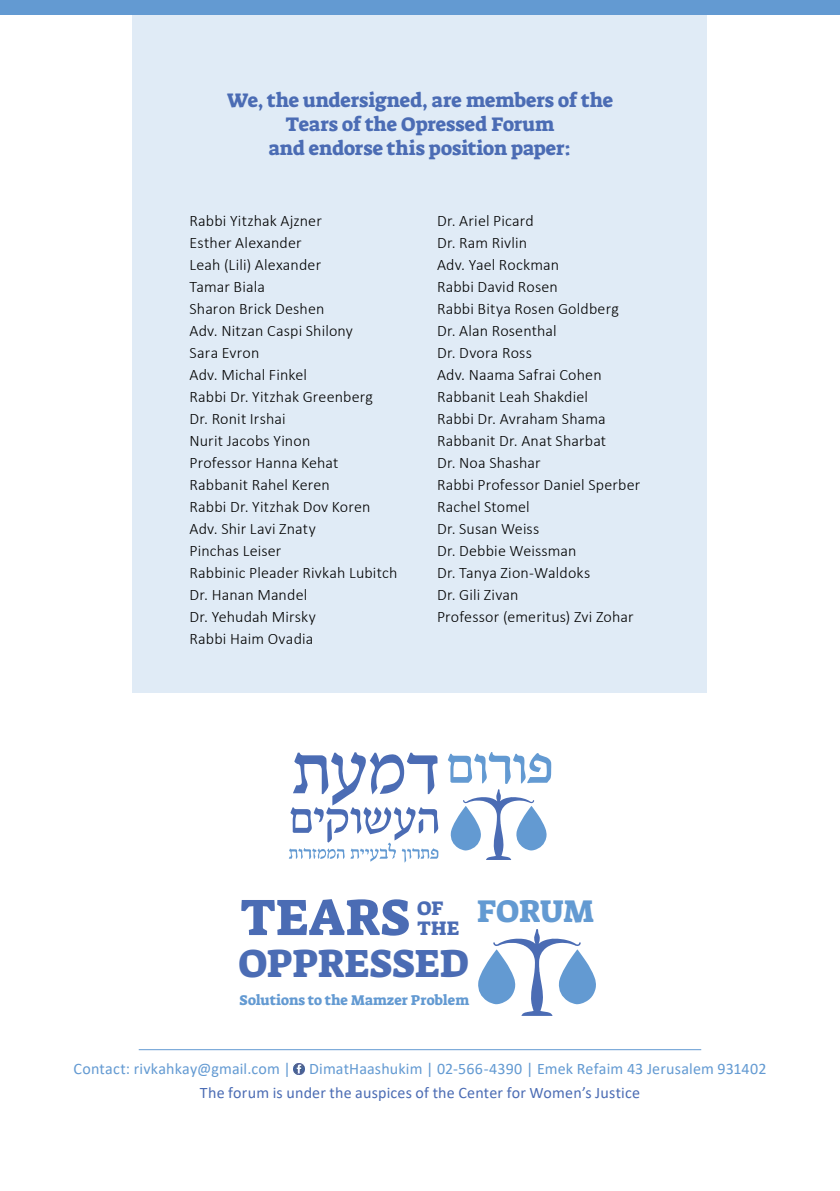
<style>
.page{position:relative;width:840px;height:1191px;background:#fff}
.page>*{position:absolute;margin:0;border:0;box-sizing:border-box;transform-origin:0 0}
.t1{font:52px "Suez One";letter-spacing:-.005em;color:#4b6cb4}
.t2{font:40px "Suez One";letter-spacing:-.005em;color:#4b6cb4}
.t3{font:32px "Suez One";letter-spacing:-.015em;color:#639ad2}
.t4{font:20px/24px "Suez One";letter-spacing:-.005em;color:#4b6cb4;text-align:center}
.t5{font:300 16px/22px "Calibri";letter-spacing:.01em;color:#000}
.t6{font:16px "Calibri";letter-spacing:.01em;color:#639ad2}
.t7{font:16px "Calibri";letter-spacing:.01em;color:#4b6cb4}
.t8{font:14.4px "Suez One";color:#639ad2}
</style>
<div class="page">
<div style="left:0;top:0;width:839px;height:15px;background:#639ad2"></div>
<svg style="left:288px;top:752px;width:150px;height:110px"></svg>
<svg style="left:448px;top:752px;width:103px;height:108px"></svg>
<hr style="left:139px;top:1049px;width:561px;height:1px;background:#639ad2">
<svg style="left:293px;top:1063px;width:11px;height:11px"></svg>
<svg style="left:478px;top:929px;width:118px;height:87px"></svg>
<div style="left:132px;top:10px;width:575px;height:683px;background:#e0ebf6"></div>
<p class="t4" style="left:227px;top:89px;width:387px">We, the undersigned, are members of the<br>Tears of the Opressed Forum<br>and endorse this position paper:</p>
<p class="t5" style="left:189px;top:209px;width:209px">Rabbi Yitzhak Ajzner<br>Esther Alexander<br>Leah (Lili) Alexander<br>Tamar Biala<br>Sharon Brick Deshen<br>Adv. Nitzan Caspi Shilony<br>Sara Evron<br>Adv. Michal Finkel<br>Rabbi Dr. Yitzhak Greenberg<br>Dr. Ronit Irshai<br>Nurit Jacobs Yinon<br>Professor Hanna Kehat<br>Rabbanit Rahel Keren<br>Rabbi Dr. Yitzhak Dov Koren<br>Adv. Shir Lavi Znaty<br>Pinchas Leiser<br>Rabbinic Pleader Rivkah Lubitch<br>Dr. Hanan Mandel<br>Dr. Yehudah Mirsky<br>Rabbi Haim Ovadia</p>
<p class="t5" style="left:437px;top:209px;width:205px">Dr. Ariel Picard<br>Dr. Ram Rivlin<br>Adv. Yael Rockman<br>Rabbi David Rosen<br>Rabbi Bitya Rosen Goldberg<br>Dr. Alan Rosenthal<br>Dr. Dvora Ross<br>Adv. Naama Safrai Cohen<br>Rabbanit Leah Shakdiel<br>Rabbi Dr. Avraham Shama<br>Rabbanit Dr. Anat Sharbat<br>Dr. Noa Shashar<br>Rabbi Professor Daniel Sperber<br>Rachel Stomel<br>Dr. Susan Weiss<br>Dr. Debbie Weissman<br>Dr. Tanya Zion-Waldoks<br>Dr. Gili Zivan<br>Professor (emeritus) Zvi Zohar</p>
<h1 class="t1" style="left:240px;top:883px;width:171px">TEARS</h1>
<h3 class="t3" style="left:477px;top:890px;width:118px">FORUM</h3>
<p class="t4" style="left:417px;top:896px;width:28px">OF</p>
<p class="t4" style="left:417px;top:916px;width:43px">THE</p>
<h2 class="t2" style="left:238px;top:938px;width:232px">OPPRESSED</h2>
<p class="t8" style="left:239px;top:990px;width:231px">Solutions to the Mamzer Problem</p>
<p class="t6" style="left:73px;top:1057px;width:219px">Contact: rivkahkay@gmail.com |</p>
<p class="t7" style="left:200px;top:1082px;width:441px">The forum is under the auspices of the Center for Women s’ Justice</p>
<p class="t6" style="left:309px;top:1057px;width:458px">DimatHaashukim | 02-566-4390 | Emek Refaim 43 Jerusalem 931402</p>
</div>
